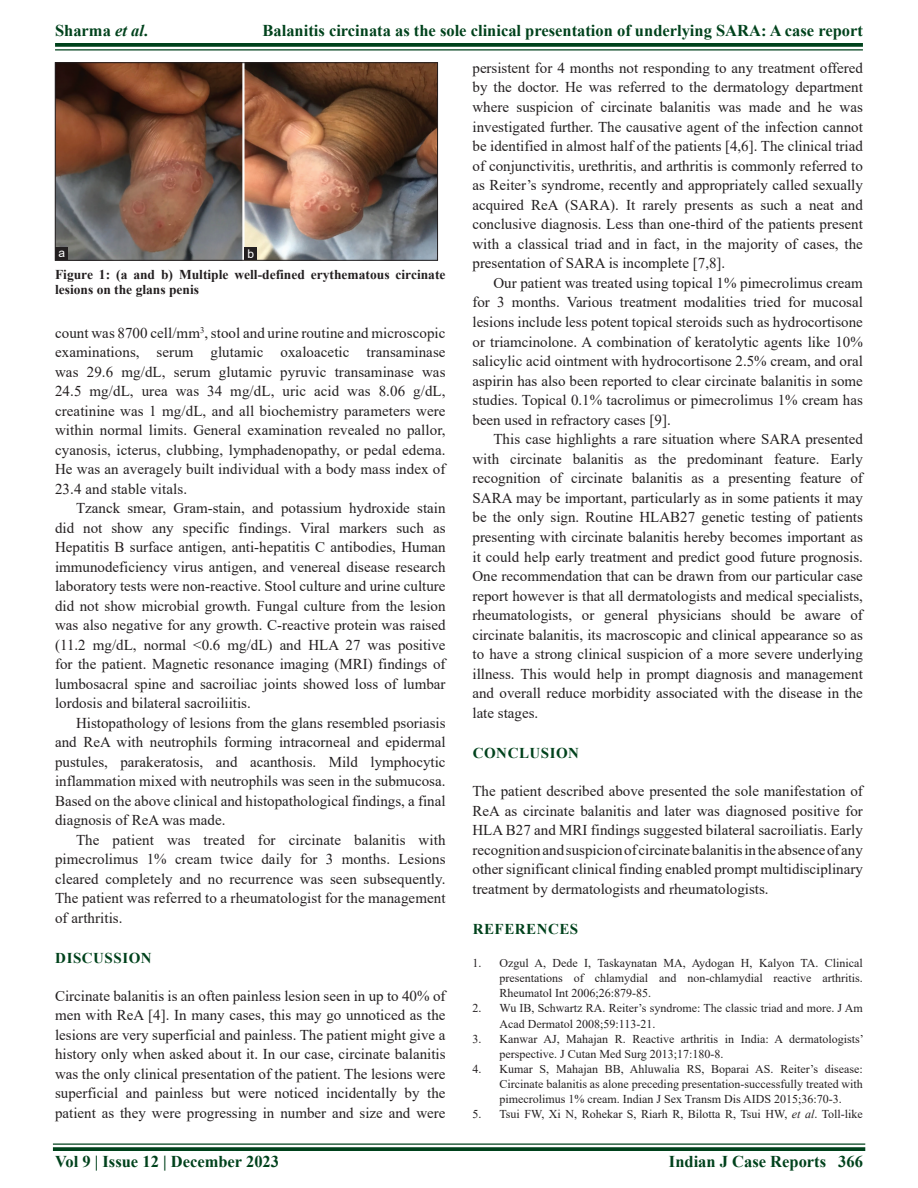
<style>
.page{position:relative;width:918px;height:1188px;background:#fff}
.page>*{position:absolute;margin:0;border:0;box-sizing:border-box;transform-origin:0 0}
.RF{font:700 16.5px "Times New Roman";color:#00421c}
.TX{font:15px/19.5px "Times New Roman";color:#231f20;text-align:justify}
.TXFL{font:15px/19.5px "Times New Roman";color:#231f20;text-align:justify}
.t1{font:700 15px "Times New Roman";letter-spacing:.035em;color:#00421c}
.FGC{font:700 13.5px/15px "Times New Roman";color:#231f20}
.REF{font:12px/15px "Times New Roman";color:#231f20;text-align:justify}
.LABEL{font:12px "Arial";color:#fff}
.s1{font-style:italic}
</style>
<div class="page">
<svg style="left:55px;top:43px;width:808px;height:4px;background:#0f4d29"></svg>
<hr style="left:55px;top:49px;width:808px;height:2px;background:#00421c">
<hr style="left:53px;top:1143px;width:812px;height:2px;background:#00421c">
<svg style="left:53px;top:1147px;width:812px;height:4px;background:#0f4d29"></svg>
<img style="left:57px;top:65px;width:379px;height:194px">
<div style="left:55px;top:63px;width:383px;height:198px;border:1px solid #231f20"></div>
<div style="left:245px;top:247px;width:12px;height:13px;background:#231f20"></div>
<div style="left:55px;top:247px;width:13px;height:13px;background:#231f20"></div>
<p class="RF" style="left:55px;top:18px;width:95px">Sharma <span class="s1">et al</span>.</p>
<p class="RF" style="left:263px;top:18px;width:602px">Balanitis circinata as the sole clinical presentation of underlying SARA: A case report</p>
<p class="LABEL" style="left:58px;top:245px;width:8px">a</p>
<p class="LABEL" style="left:248px;top:246px;width:8px">b</p>
<p class="FGC" style="left:55px;top:266px;width:392px">Figure 1: (a and b) Multiple well-defined erythematous circinate lesions on the glans penis</p>
<p class="TX" style="left:55px;top:323px;width:392px">count was 8700 cell/mm<sup>3</sup>, stool and urine routine and microscopic examinations, serum glutamic oxaloacetic transaminase was 29.6 mg/dL, serum glutamic pyruvic transaminase was 24.5 mg/dL, urea was 34 mg/dL, uric acid was 8.06 g/dL, creatinine was 1 mg/dL, and all biochemistry parameters were within normal limits. General examination revealed no pallor, cyanosis, icterus, clubbing, lymphadenopathy, or pedal edema.<br>He was an averagely built individual with a body mass index of 23.4 and stable vitals.</p>
<p class="TX" style="left:55px;top:498px;width:392px;text-indent:21px">Tzanck smear, Gram-stain, and potassium hydroxide stain did not show any specific findings. Viral markers such as Hepatitis B surface antigen, anti-hepatitis C antibodies, Human immunodeficiency virus antigen, and venereal disease research laboratory tests were non-reactive. Stool culture and urine culture did not show microbial growth. Fungal culture from the lesion was also negative for any growth. C-reactive protein was raised (11.2 mg/dL, normal &lt;0.6 mg/dL) and HLA 27 was positive for the patient. Magnetic resonance imaging (MRI) findings of lumbosacral spine and sacroiliac joints showed loss of lumbar lordosis and bilateral sacroiliitis.</p>
<p class="TX" style="left:55px;top:713px;width:392px;text-indent:21px">Histopathology of lesions from the glans resembled psoriasis and ReA with neutrophils forming intracorneal and epidermal pustules, parakeratosis, and acanthosis. Mild lymphocytic inflammation mixed with neutrophils was seen in the submucosa.<br>Based on the above clinical and histopathological findings, a final diagnosis of ReA was made.</p>
<p class="TX" style="left:55px;top:830px;width:392px;text-indent:21px">The patient was treated for circinate balanitis with pimecrolimus 1% cream twice daily for 3 months. Lesions cleared completely and no recurrence was seen subsequently.<br>The patient was referred to a rheumatologist for the management of arthritis.</p>
<h1 class="t1" style="left:55px;top:947px;width:98px">DISCUSSION</h1>
<p class="TXFL" style="left:55px;top:986px;width:392px">Circinate balanitis is an often painless lesion seen in up to 40% of men with ReA [4]. In many cases, this may go unnoticed as the lesions are very superficial and painless. The patient might give a history only when asked about it. In our case, circinate balanitis was the only clinical presentation of the patient. The lesions were superficial and painless but were noticed incidentally by the patient as they were progressing in number and size and were</p>
<p class="TXFL" style="left:472px;top:58px;width:392px">persistent for 4 months not responding to any treatment offered by the doctor. He was referred to the dermatology department where suspicion of circinate balanitis was made and he was investigated further. The causative agent of the infection cannot be identified in almost half of the patients [4,6]. The clinical triad of conjunctivitis, urethritis, and arthritis is commonly referred to as Reiter’s syndrome, recently and appropriately called sexually acquired ReA (SARA). It rarely presents as such a neat and conclusive diagnosis. Less than one-third of the patients present with a classical triad and in fact, in the majority of cases, the presentation of SARA is incomplete [7,8].</p>
<p class="TX" style="left:472px;top:273px;width:392px;text-indent:21px">Our patient was treated using topical 1% pimecrolimus cream for 3 months. Various treatment modalities tried for mucosal lesions include less potent topical steroids such as hydrocortisone or triamcinolone. A combination of keratolytic agents like 10% salicylic acid ointment with hydrocortisone 2.5% cream, and oral aspirin has also been reported to clear circinate balanitis in some studies. Topical 0.1% tacrolimus or pimecrolimus 1% cream has been used in refractory cases [9].</p>
<p class="TX" style="left:472px;top:429px;width:392px;text-indent:21px">This case highlights a rare situation where SARA presented with circinate balanitis as the predominant feature. Early recognition of circinate balanitis as a presenting feature of SARA may be important, particularly as in some patients it may be the only sign. Routine HLAB27 genetic testing of patients presenting with circinate balanitis hereby becomes important as it could help early treatment and predict good future prognosis.<br>One recommendation that can be drawn from our particular case report however is that all dermatologists and medical specialists, rheumatologists, or general physicians should be aware of circinate balanitis, its macroscopic and clinical appearance so as to have a strong clinical suspicion of a more severe underlying illness. This would help in prompt diagnosis and management and overall reduce morbidity associated with the disease in the late stages.</p>
<h1 class="t1" style="left:473px;top:743px;width:108px">CONCLUSION</h1>
<p class="TXFL" style="left:472px;top:781px;width:392px">The patient described above presented the sole manifestation of ReA as circinate balanitis and later was diagnosed positive for HLA B27 and MRI findings suggested bilateral sacroiliatis. Early recognition and suspicion of circinate balanitis in the absence of any other significant clinical finding enabled prompt multidisciplinary treatment by dermatologists and rheumatologists.</p>
<h1 class="t1" style="left:473px;top:918px;width:107px">REFERENCES</h1>
<p class="REF" style="left:500px;top:955px;width:365px;text-indent:-27px">1. Ozgul A, Dede I, Taskaynatan MA, Aydogan H, Kalyon TA. Clinical presentations of chlamydial and non-chlamydial reactive arthritis.<br>Rheumatol Int 2006;26:879-85.</p>
<p class="REF" style="left:500px;top:1001px;width:365px;text-indent:-27px">2. Wu IB, Schwartz RA. Reiter’s syndrome: The classic triad and more. J Am<br>Acad Dermatol 2008;59:113-21.</p>
<p class="REF" style="left:500px;top:1031px;width:366px;text-indent:-27px">3. Kanwar AJ, Mahajan R. Reactive arthritis in India: A dermatologists’ perspective. J Cutan Med Surg 2013;17:180-8.</p>
<p class="REF" style="left:500px;top:1061px;width:365px;text-indent:-27px">4. Kumar S, Mahajan BB, Ahluwalia RS, Boparai AS. Reiter’s disease:<br>Circinate balanitis as alone preceding presentation-successfully treated with pimecrolimus 1% cream. Indian J Sex Transm Dis AIDS 2015;36:70-3.</p>
<p class="REF" style="left:472px;top:1106px;width:392px">5. Tsui FW, Xi N, Rohekar S, Riarh R, Bilotta R, Tsui HW, <span class="s1">et al</span>. Toll-like</p>
<p class="RF" style="left:55px;top:1150px;width:226px">Vol 9 | Issue 12 | December 2023</p>
<p class="RF" style="left:669px;top:1150px;width:195px">Indian J Case Reports 366</p>
</div>
